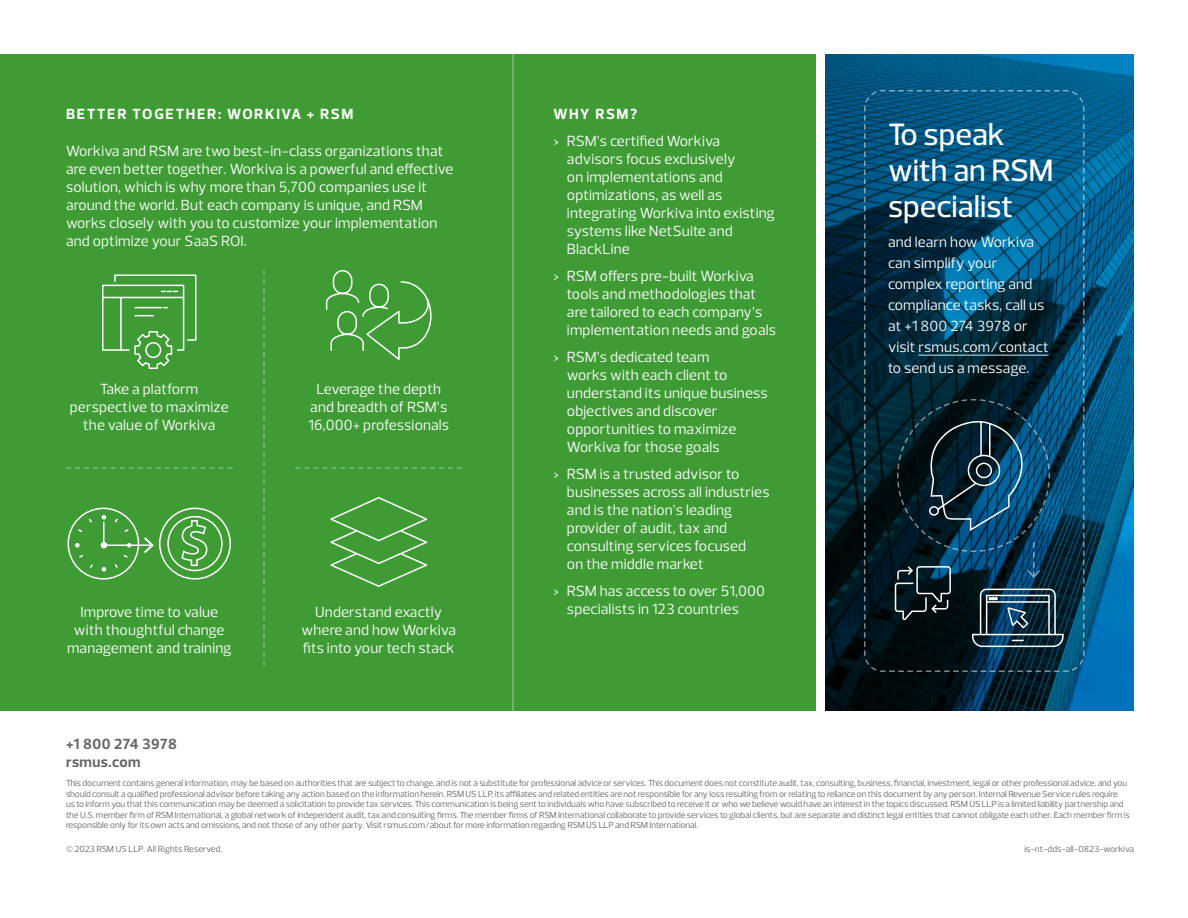
<style>
.page{position:relative;width:1188px;height:918px;background:#fff}
.page>*{position:absolute;margin:0;border:0;box-sizing:border-box;transform-origin:0 0}
.t1{font:500 31.5px/36px "Prelo";color:#fff}
.t2{font:15px/18px "Prelo";letter-spacing:.01em;color:#fff}
.t3{font:700 15px "Prelo";letter-spacing:.115em;color:#fff}
.t4{font:700 15px/18px "Prelo";letter-spacing:.03em;color:#63666a}
.t5{font:9px/10.5px "Prelo";letter-spacing:-.01em;color:#63666a}
</style>
<div class="page">
<div style="left:0;top:54px;width:816px;height:657px;background:#3f9c35"></div>
<svg style="left:825px;top:54px;width:309px;height:657px;background:#00466a"></svg>
<svg style="left:264px;top:270px;width:1px;height:396px"></svg>
<svg style="left:66px;top:468px;width:166px;height:1px"></svg>
<svg style="left:296px;top:468px;width:166px;height:1px"></svg>
<svg style="left:863px;top:89px;width:222px;height:584px;background:#013f5d"></svg>
<hr style="left:513px;top:54px;width:1px;height:657px;background:#fff">
<svg style="left:894px;top:398px;width:170px;height:250px;background:#0d3449"></svg>
<svg style="left:330px;top:497px;width:98px;height:90px"></svg>
<svg style="left:325px;top:270px;width:107px;height:90px"></svg>
<svg style="left:102px;top:274px;width:95px;height:95px"></svg>
<svg style="left:67px;top:507px;width:164px;height:73px"></svg>
<h2 class="t3" style="left:66px;top:105px;width:289px">BETTER TOGETHER: WORKIVA + RSM</h2>
<p class="t2" style="left:66px;top:142px;width:389px">Workiva and RSM are two best-in-class organizations that are even better together. Workiva is a powerful and effective solution, which is why more than 5,700 companies use it around the world. But each company is unique, and RSM works closely with you to customize your implementation and optimize your SaaS ROI.</p>
<h2 class="t2" style="left:70px;top:380px;width:160px;text-align:center">Take a platform perspective to maximize the value of Workiva</h2>
<h2 class="t2" style="left:67px;top:603px;width:166px;text-align:center">Improve time to value with thoughtful change management and training</h2>
<h2 class="t2" style="left:308px;top:380px;width:142px;text-align:center">Leverage the depth and breadth of RSM’s<br>16,000+ professionals</h2>
<h2 class="t2" style="left:301px;top:603px;width:156px;text-align:center">Understand exactly where and how Workiva fits into your tech stack</h2>
<h2 class="t3" style="left:554px;top:105px;width:85px">WHY RSM?</h2>
<h2 class="t2" style="left:567px;top:132px;width:209px;text-indent:-14px">&gt; RSM’s certified Workiva advisors focus exclusively<br>on implementations and optimizations, as well as integrating Workiva into existing systems like NetSuite and<br>BlackLine</h2>
<h2 class="t2" style="left:567px;top:267px;width:210px;text-indent:-14px">&gt; RSM offers pre-built Workiva tools and methodologies that are tailored to each company’s implementation needs and goals</h2>
<h2 class="t2" style="left:567px;top:348px;width:202px;text-indent:-14px">&gt; RSM’s dedicated team<br>works with each client to understand its unique business objectives and discover opportunities to maximize<br>Workiva for those goals</h2>
<h2 class="t2" style="left:567px;top:465px;width:204px;text-indent:-14px">&gt; RSM is a trusted advisor to businesses across all industries and is the nation’s leading provider of audit, tax and consulting services focused<br>on the middle market</h2>
<h2 class="t2" style="left:567px;top:582px;width:200px;text-indent:-14px">&gt; RSM has access to over 51,000 specialists in 123 countries</h2>
<h1 class="t1" style="left:888px;top:117px;width:167px">To speak with an RSM specialist</h1>
<h2 class="t2" style="left:888px;top:232px;width:162px;line-height:21px">and learn how Workiva can simplify your complex reporting and compliance tasks, call us at +1 800 274 3978 or visit rsmus.com/contact to send us a message.</h2>
<h2 class="t4" style="left:66px;top:735px;width:113px">+1 800 274 3978 rsmus.com</h2>
<p class="t5" style="left:66px;top:778px;width:1065px">This document contains general information, may be based on authorities that are subject to change, and is not a substitute for professional advice or services. This document does not constitute audit, tax, consulting, business, financial, investment, legal or other professional advice, and you should consult a qualified professional advisor before taking any action based on the information herein. RSM US LLP, its affiliates and related entities are not responsible for any loss resulting from or relating to reliance on this document by any person. Internal Revenue Service rules require<br>us to inform you that this communication may be deemed a solicitation to provide tax services. This communication is being sent to individuals who have subscribed to receive it or who we believe would have an interest in the topics discussed. RSM US LLP is a limited liability partnership and the U.S. member firm of RSM International, a global network of independent audit, tax and consulting firms. The member firms of RSM International collaborate to provide services to global clients, but are separate and distinct legal entities that cannot obligate each other. Each member firm is responsible only for its own acts and omissions, and not those of any other party. Visit rsmus.com/about for more information regarding RSM US LLP and RSM International.</p>
<p class="t5" style="left:66px;top:844px;width:158px">© 2023 RSM US LLP. All Rights Reserved.</p>
<p class="t5" style="left:1024px;top:844px;width:111px">is-nt-dds-all-0823-workiva</p>
</div>
